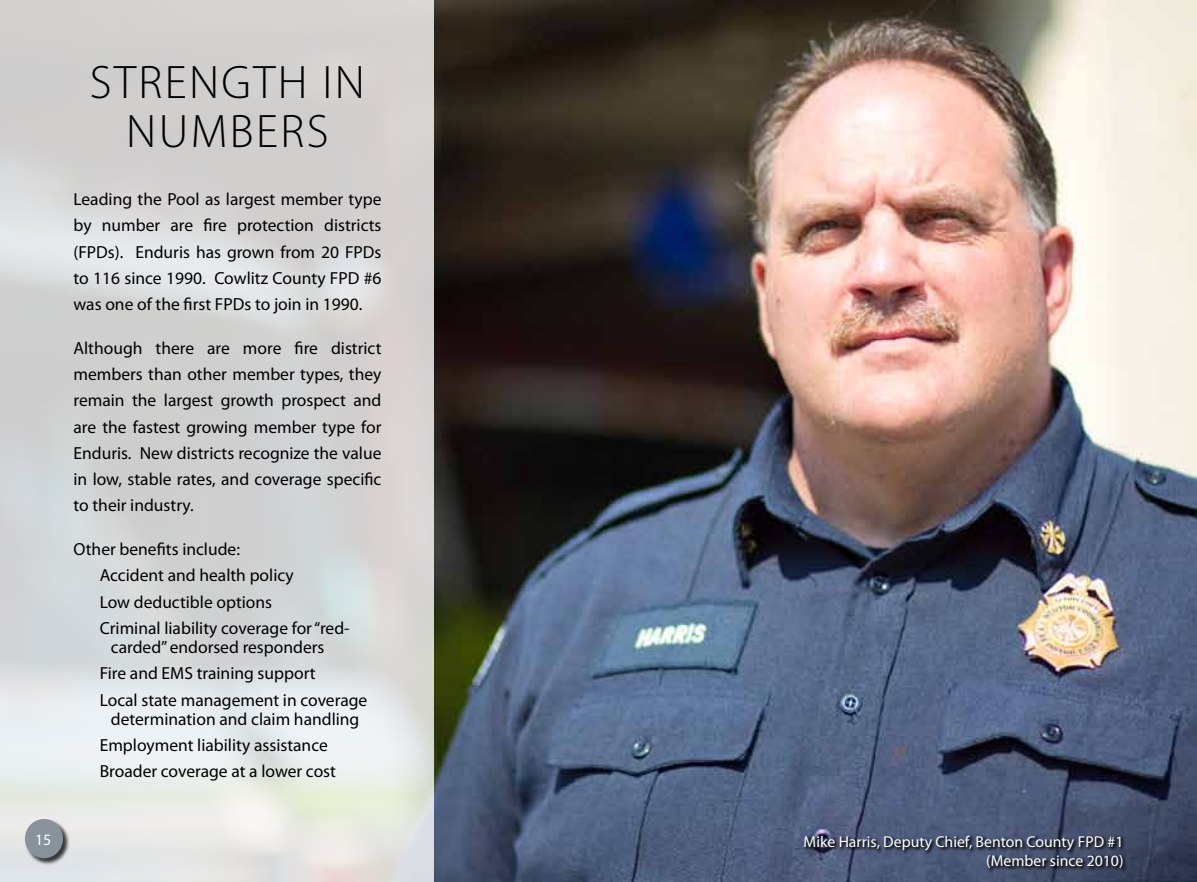
<style>
.page{position:relative;width:1197px;height:882px;background:#fff}
.page>*{position:absolute;margin:0;border:0;box-sizing:border-box;transform-origin:0 0}
.t1{font:300 47.25px/49px "Myriad Pro";letter-spacing:.05em;color:#000;text-align:center}
.t2{font:17.5px/26.2px "Myriad Pro";color:#000;text-align:justify}
.t3{font:15.75px/18.9px "Myriad Pro";color:#fff;text-align:right}
</style>
<div class="page">
<img style="left:434px;top:0;width:763px;height:882px">
<svg style="left:0;top:0;width:434px;height:882px;background:#d7d8d8"></svg>
<div style="left:25px;top:819px;width:45px;height:46px;background:#000;opacity:.75"></div>
<div style="left:25px;top:819px;width:38px;height:39px;background:#88929a;border-radius:50%"></div>
<div style="left:803px;top:834px;width:325px;height:39px;background:#000;opacity:.75"></div>
<p class="t3" style="left:35px;top:830px;width:18px">15</p>
<h1 class="t1" style="left:90px;top:59px;width:277px">STRENGTH IN<br>NUMBERS</h1>
<p class="t2" style="left:74px;top:186px;width:310px">Leading the Pool as largest member type by number are fire protection districts (FPDs). Enduris has grown from 20 FPDs to 116 since 1990. Cowlitz County FPD #6 was one of the first FPDs to join in 1990.</p>
<p class="t2" style="left:74px;top:335px;width:310px">Although there are more fire district members than other member types, they remain the largest growth prospect and are the fastest growing member type for Enduris. New districts recognize the value in low, stable rates, and coverage specific to their industry.</p>
<p class="t2" style="left:74px;top:536px;width:168px">Other benefits include:</p>
<p class="t2" style="left:100px;top:562px;width:196px">Accident and health policy</p>
<p class="t2" style="left:74px;top:588px;width:200px">Low deductible options</p>
<p class="t2" style="left:100px;top:615px;width:251px">Criminal liability coverage for “red-</p>
<p class="t2" style="left:111px;top:634px;width:215px">carded” endorsed responders</p>
<p class="t2" style="left:100px;top:660px;width:217px">Fire and EMS training support</p>
<p class="t2" style="left:74px;top:686px;width:295px">Local state management in coverage</p>
<p class="t2" style="left:100px;top:706px;width:261px;text-align:left;text-indent:11px">determination and claim handling<br>Employment liability assistance<br>Broader coverage at a lower cost</p>
<p class="t3" style="left:804px;top:832px;width:321px">Mike Harris, Deputy Chief, Benton County FPD #1 (Member since 2010)</p>
</div>
